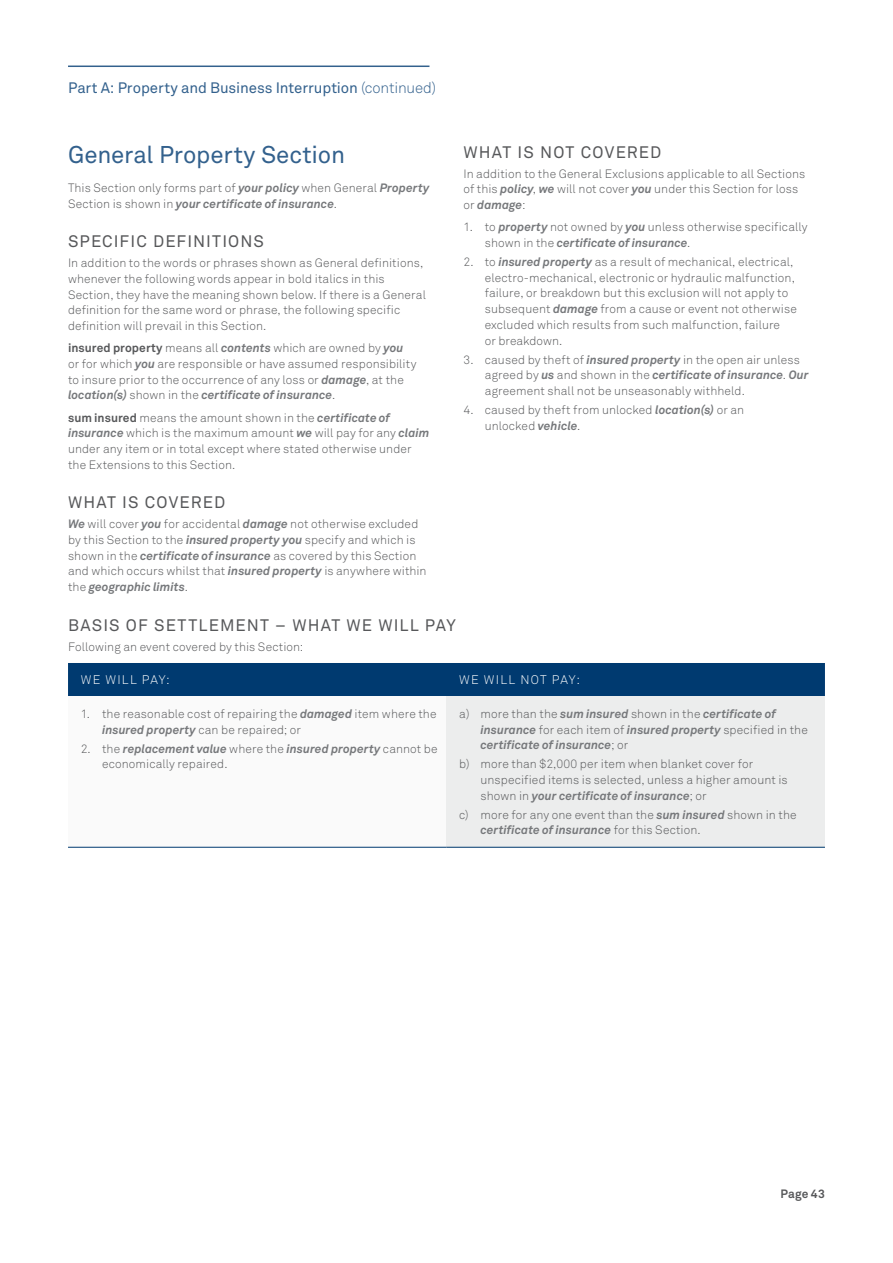
<style>
.page{position:relative;width:893px;height:1263px;background:#fff}
.page>*{position:absolute;margin:0;border:0;box-sizing:border-box;transform-origin:0 0}
.Body_Heading_1{font:24px "Akkurat Pro";letter-spacing:-.005em;color:#33618d}
.Body_heading_2{font:16.5px "Akkurat Pro";letter-spacing:.065em;color:#57585a}
.t1{font:15px "Akkurat Pro";letter-spacing:-.005em;color:#33618d}
.H1_TABLE{font:12.3px "Akkurat Light Pro";letter-spacing:.1em;color:#fff}
.A5_Body_Copy{font:12px/15.8px "Akkurat Light Pro";letter-spacing:.01em;color:#57585a}
.A5_Body_Bullet_1{font:12px/15.8px "Akkurat Light Pro";letter-spacing:.01em;color:#57585a}
.A4_Body_bullets_1{font:12px/15.8px "Akkurat Light Pro";letter-spacing:.01em;color:#57585a}
.A4_Body_bullets_1-2{font:italic 700 12px/15.8px "Akkurat Pro";color:#76787b}
.Body_copy_-_Definitions{font:12px/15.8px "Akkurat Light Pro";letter-spacing:.01em;color:#57585a}
.t2{font:700 12px "Akkurat Pro";letter-spacing:.02em;color:#57585a}
.s1{font-family:"Akkurat Light Pro"}
.s2{font-family:"Akkurat Pro";font-weight:700;font-style:italic;color:#76787b}
.s3{font-family:"Akkurat Pro";font-weight:700}
.s4{font-family:"Akkurat Light Pro";font-weight:400;font-style:normal;color:#57585a}
</style>
<div class="page">
<hr style="left:68px;top:66px;width:361px;height:1px;background:#33618d">
<div style="left:68px;top:663px;width:757px;height:33px;background:#003a70"></div>
<div style="left:68px;top:696px;width:378px;height:151px;background:#fafafa"></div>
<div style="left:446px;top:696px;width:379px;height:151px;background:#eceded"></div>
<hr style="left:68px;top:847px;width:378px;height:1px;background:#003a70">
<hr style="left:446px;top:847px;width:379px;height:1px;background:#003a70">
<p class="t1" style="left:68px;top:79px;width:370px">Part A: Property and Business Interruption <span class="s1">(continued)</span></p>
<p class="Body_Heading_1" style="left:68px;top:141px;width:278px">General Property Section</p>
<p class="Body_copy_-_Definitions" style="left:68px;top:180px;width:363px">This Section only forms part of <span class="s2">your policy</span> when General <span class="s2">Property<br></span>Section is shown in <span class="s2">your certificate of insurance</span>.</p>
<p class="Body_heading_2" style="left:68px;top:232px;width:198px">SPECIFIC DEFINITIONS</p>
<p class="A5_Body_Copy" style="left:68px;top:255px;width:359px">In addition to the words or phrases shown as General definitions, whenever the following words appear in bold italics in this Section, they have the meaning shown below. If there is a General definition for the same word or phrase, the following specific definition will prevail in this Section.</p>
<p class="A5_Body_Copy" style="left:68px;top:340px;width:350px"><span class="s3">insured property</span> means all <span class="s2">contents</span> which are owned by <span class="s2">you </span>or for which <span class="s2">you</span> are responsible or have assumed responsibility to insure prior to the occurrence of any loss or <span class="s2">damage</span>, at the <span class="s2">location(s)</span> shown in the <span class="s2">certificate of insurance</span>.</p>
<p class="A5_Body_Copy" style="left:68px;top:410px;width:363px"><span class="s3">sum insured</span> means the amount shown in the <span class="s2">certificate of insurance</span> which is the maximum amount <span class="s2">we</span> will pay for any <span class="s2">claim </span>under any item or in total except where stated otherwise under the Extensions to this Section.</p>
<p class="Body_heading_2" style="left:68px;top:493px;width:159px">WHAT IS COVERED</p>
<p class="A5_Body_Copy" style="left:68px;top:516px;width:360px"><span class="s2">We</span> will cover <span class="s2">you</span> for accidental <span class="s2">damage</span> not otherwise excluded by this Section to the <span class="s2">insured property you</span> specify and which is shown in the <span class="s2">certificate of insurance</span> as covered by this Section and which occurs whilst that <span class="s2">insured property</span> is anywhere within the <span class="s2">geographic limits</span>.</p>
<p class="Body_heading_2" style="left:463px;top:142px;width:199px">WHAT IS NOT COVERED</p>
<p class="A5_Body_Copy" style="left:463px;top:166px;width:343px">In addition to the General Exclusions applicable to all Sections of this <span class="s2">policy</span>, <span class="s2">we</span> will not cover <span class="s2">you</span> under this Section for loss or <span class="s2">damage</span>:</p>
<p class="A5_Body_Bullet_1" style="left:485px;top:219px;width:324px;text-indent:-21px">1. to <span class="s2">property</span> not owned by <span class="s2">you</span> unless otherwise specifically shown in the <span class="s2">certificate of insurance</span>.</p>
<p class="A5_Body_Bullet_1" style="left:485px;top:254px;width:314px;text-indent:-21px">2. to <span class="s2">insured property</span> as a result of mechanical, electrical, electro-mechanical, electronic or hydraulic malfunction, failure, or breakdown but this exclusion will not apply to subsequent <span class="s2">damage</span> from a cause or event not otherwise excluded which results from such malfunction, failure<br>or breakdown.</p>
<p class="A5_Body_Bullet_1" style="left:485px;top:352px;width:325px;text-indent:-21px">3. caused by theft of <span class="s2">insured property</span> in the open air unless agreed by <span class="s2">us</span> and shown in the <span class="s2">certificate of insurance</span>. <span class="s2">Our </span>agreement shall not be unseasonably withheld.</p>
<p class="A5_Body_Bullet_1" style="left:485px;top:402px;width:261px;text-indent:-21px">4. caused by theft from unlocked <span class="s2">location(s)</span> or an unlocked <span class="s2">vehicle</span>.</p>
<p class="Body_heading_2" style="left:68px;top:615px;width:389px">BASIS OF SETTLEMENT – WHAT WE WILL PAY</p>
<p class="A5_Body_Copy" style="left:68px;top:639px;width:237px">Following an event covered by this Section:</p>
<p class="H1_TABLE" style="left:81px;top:673px;width:91px">WE WILL PAY:</p>
<p class="H1_TABLE" style="left:459px;top:673px;width:122px">WE WILL NOT PAY:</p>
<p class="A5_Body_Bullet_1" style="left:102px;top:706px;width:336px;text-indent:-21px">1. the reasonable cost of repairing the <span class="s2">damaged</span> item where the <span class="s2">insured property</span> can be repaired; or</p>
<p class="A5_Body_Bullet_1" style="left:102px;top:741px;width:337px;text-indent:-21px">2. the <span class="s2">replacement value</span> where the <span class="s2">insured property</span> cannot be economically repaired.</p>
<p class="A4_Body_bullets_1-2" style="left:480px;top:706px;width:329px;text-indent:-21px"><span class="s4">a) more than the</span> sum insured <span class="s4">shown in the</span> certificate of insurance <span class="s4">for each item of</span> insured property <span class="s4">specified in the </span>certificate of insurance<span class="s4">; or</span></p>
<p class="A4_Body_bullets_1" style="left:480px;top:756px;width:309px;text-indent:-21px">b) more than $2,000 per item when blanket cover for unspecified items is selected, unless a higher amount is shown in <span class="s2">your certificate of insurance</span>; or</p>
<p class="A4_Body_bullets_1" style="left:480px;top:807px;width:318px;text-indent:-21px">c) more for any one event than the <span class="s2">sum insured</span> shown in the <span class="s2">certificate of insurance</span> for this Section.</p>
<p class="t2" style="left:780px;top:1186px;width:46px">Page 43</p>
</div>
